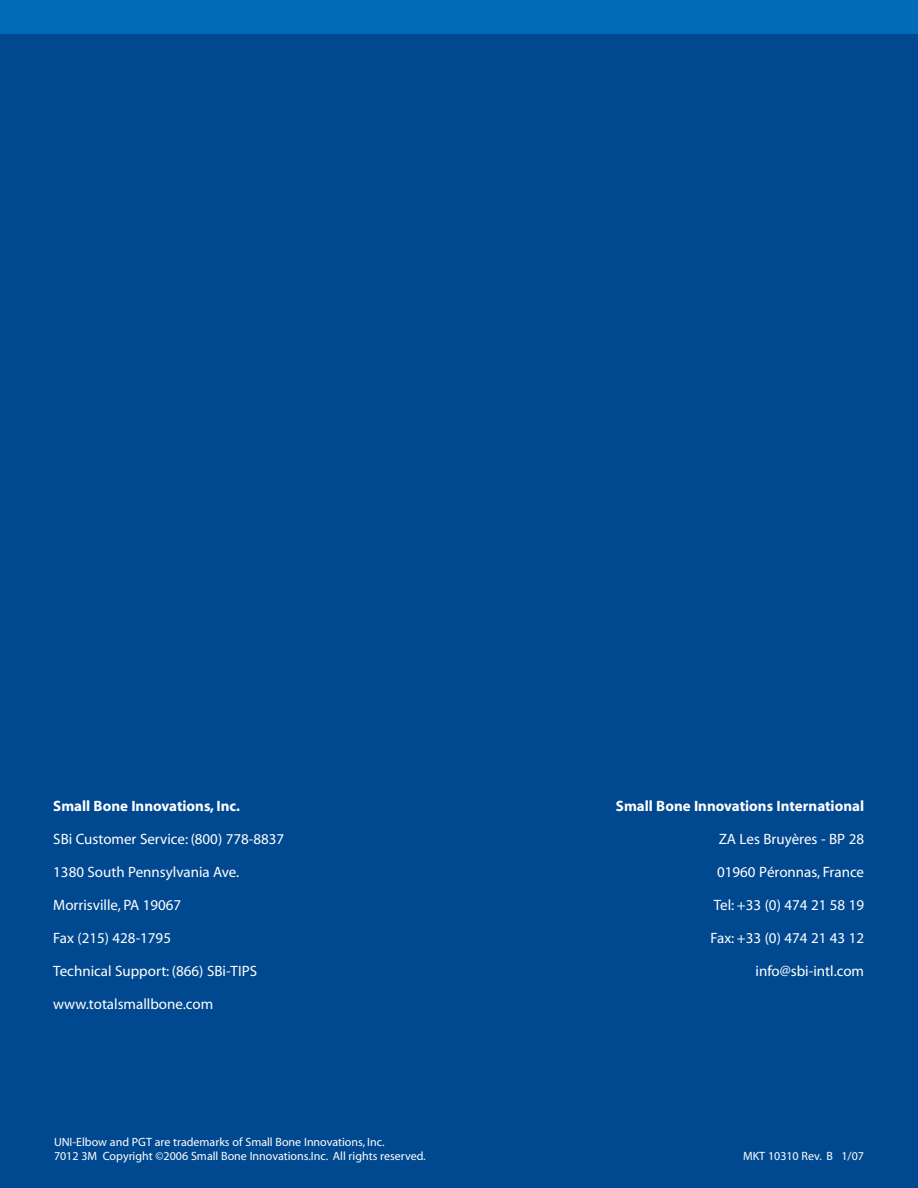
<style>
.page{position:relative;width:918px;height:1188px;background:#004990}
.page>*{position:absolute;margin:0;border:0;box-sizing:border-box;transform-origin:0 0}
.t1{font:15px "Myriad";color:#fff}
.t2{font:700 15px "Myriad";color:#fff}
.t3{font:12px/14.4px "Myriad";color:#fff}
</style>
<div class="page">
<div style="left:0;top:0;width:918px;height:34px;background:#006bb6"></div>
<p class="t2" style="left:53px;top:800px;width:188px">Small Bone Innovations, Inc.</p>
<p class="t1" style="left:53px;top:833px;width:232px">SBi Customer Service: (800) 778-8837</p>
<p class="t1" style="left:53px;top:866px;width:188px">1380 South Pennsylvania Ave.</p>
<p class="t1" style="left:53px;top:899px;width:129px">Morrisville, PA 19067</p>
<p class="t1" style="left:53px;top:932px;width:119px">Fax (215) 428-1795</p>
<p class="t1" style="left:53px;top:965px;width:205px">Technical Support: (866) SBi-TIPS</p>
<p class="t1" style="left:53px;top:998px;width:161px">www.totalsmallbone.com</p>
<p class="t3" style="left:54px;top:1136px;width:373px">UNI-Elbow and PGT are trademarks of Small Bone Innovations, Inc.<br>7012 3M Copyright ©2006 Small Bone Innovations.Inc. All rights reserved.</p>
<p class="t2" style="left:616px;top:800px;width:250px">Small Bone Innovations International</p>
<p class="t1" style="left:719px;top:833px;width:147px">ZA Les Bruyères - BP 28</p>
<p class="t1" style="left:717px;top:866px;width:149px">01960 Péronnas, France</p>
<p class="t1" style="left:714px;top:899px;width:152px">Tel: +33 (0) 474 21 58 19</p>
<p class="t1" style="left:711px;top:932px;width:155px">Fax: +33 (0) 474 21 43 12</p>
<p class="t1" style="left:756px;top:965px;width:110px">info@sbi-intl.com</p>
<p class="t3" style="left:743px;top:1149px;width:122px">MKT 10310 Rev. B 1/07</p>
</div>
